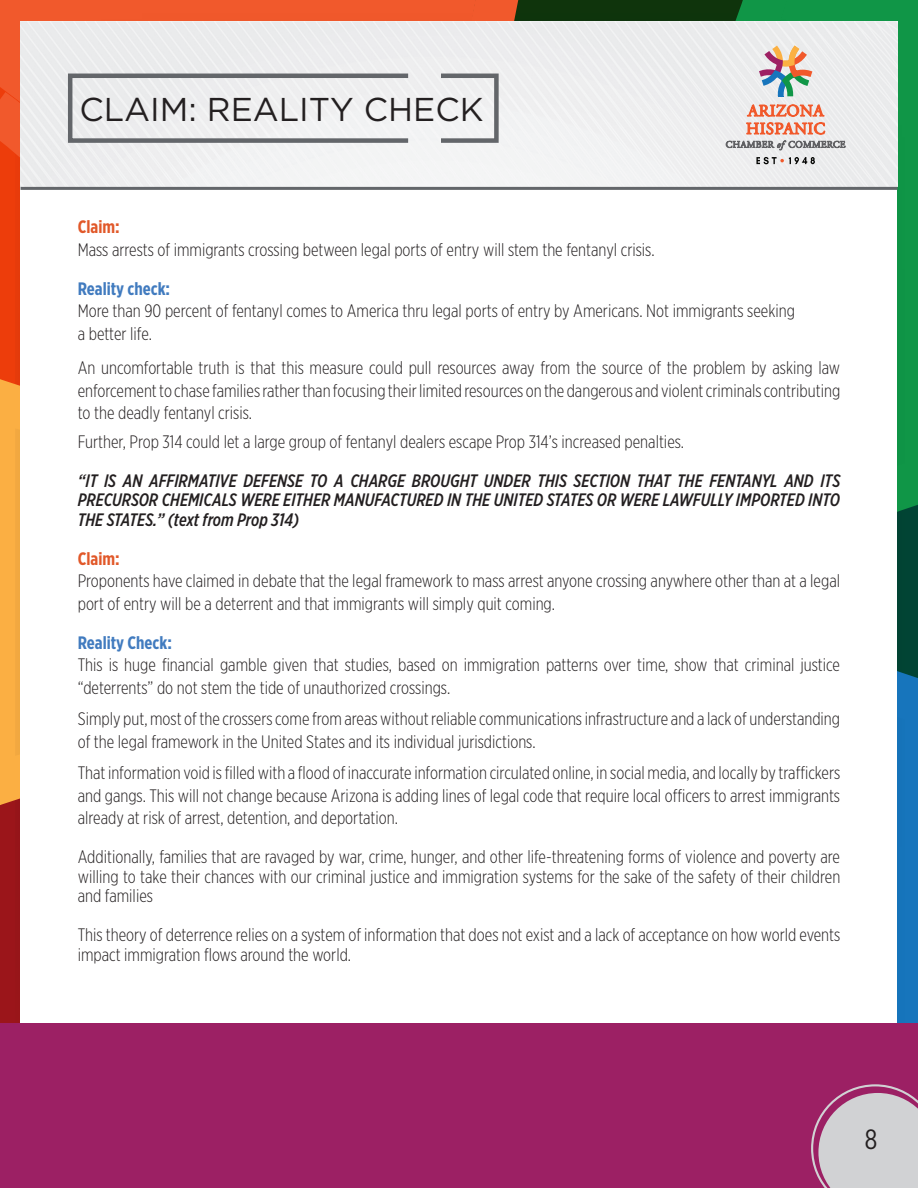
<style>
.page{position:relative;width:918px;height:1188px;background:#fff}
.page>*{position:absolute;margin:0;border:0;box-sizing:border-box;transform-origin:0 0}
.t1{font:33px "Gotham";color:#231f20}
.t2{font:27.9px "Gotham X Narrow";color:#231f20}
.t3{font:300 18px/22.5px "Gotham X Narrow";color:#231f20}
.t4{font:italic 500 18px/19.5px "Gotham X Narrow";color:#231f20;text-align:justify}
.t5{font:700 18px "Gotham X Narrow";color:#417bbf}
.t6{font:700 18px "Gotham X Narrow";color:#e15829}
</style>
<div class="page">
<svg style="left:0;top:0;width:517px;height:302px;background:#ef5a2e"></svg>
<svg style="left:517px;top:0;width:401px;height:592px;background:#147b3c"></svg>
<svg style="left:0;top:302px;width:20px;height:428px;background:#f69838"></svg>
<svg style="left:897px;top:592px;width:21px;height:432px;background:#126ba1"></svg>
<svg style="left:0;top:730px;width:21px;height:294px;background:#b5432e"></svg>
<div style="left:21px;top:22px;width:876px;height:1144px;background:#fff"></div>
<hr style="left:21px;top:187px;width:876px;height:3px;background:#63666a">
<svg style="left:726px;top:46px;width:120px;height:118px"></svg>
<div style="left:68px;top:74px;width:342px;height:69px;border:4px solid #63666a"></div>
<div style="left:439px;top:74px;width:60px;height:69px;border:4px solid #63666a"></div>
<div style="left:0;top:1024px;width:918px;height:164px;background:#9c2064"></div>
<svg style="left:811px;top:1084px;width:107px;height:104px"></svg>
<p class="t1" style="left:79px;top:89px;width:406px">CLAIM: REALITY CHECK</p>
<p class="t6" style="left:78px;top:216px;width:44px">Claim:</p>
<p class="t3" style="left:78px;top:238px;width:578px">Mass arrests of immigrants crossing between legal ports of entry will stem the fentanyl crisis.</p>
<p class="t5" style="left:78px;top:277px;width:94px">Reality check:</p>
<p class="t3" style="left:78px;top:299px;width:719px">More than 90 percent of fentanyl comes to America thru legal ports of entry by Americans. Not immigrants seeking</p>
<p class="t3" style="left:78px;top:322px;width:76px">a better life.</p>
<p class="t3" style="left:78px;top:356px;width:764px;text-align:justify">An uncomfortable truth is that this measure could pull resources away from the source of the problem by asking law enforcement to chase families rather than focusing their limited resources on the dangerous and violent criminals contributing to the deadly fentanyl crisis.</p>
<p class="t3" style="left:78px;top:430px;width:608px">Further, Prop 314 could let a large group of fentanyl dealers escape Prop 314’s increased penalties.</p>
<p class="t4" style="left:78px;top:471px;width:764px">“IT IS AN AFFIRMATIVE DEFENSE TO A CHARGE BROUGHT UNDER THIS SECTION THAT THE FENTANYL AND ITS PRECURSOR CHEMICALS WERE EITHER MANUFACTURED IN THE UNITED STATES OR WERE LAWFULLY IMPORTED INTO THE STATES.” (text from Prop 314)</p>
<p class="t6" style="left:78px;top:547px;width:44px">Claim:</p>
<p class="t3" style="left:78px;top:569px;width:764px">Proponents have claimed in debate that the legal framework to mass arrest anyone crossing anywhere other than at a legal port of entry will be a deterrent and that immigrants will simply quit coming.</p>
<p class="t5" style="left:78px;top:631px;width:96px">Reality Check:</p>
<p class="t3" style="left:78px;top:653px;width:764px">This is huge financial gamble given that studies, based on immigration patterns over time, show that criminal justice “deterrents” do not stem the tide of unauthorized crossings.</p>
<p class="t3" style="left:78px;top:707px;width:764px">Simply put, most of the crossers come from areas without reliable communications infrastructure and a lack of understanding of the legal framework in the United States and its individual jurisdictions.</p>
<p class="t3" style="left:78px;top:761px;width:764px;text-align:justify">That information void is filled with a flood of inaccurate information circulated online, in social media, and locally by traffickers and gangs. This will not change because Arizona is adding lines of legal code that require local officers to arrest immigrants already at risk of arrest, detention, and deportation.</p>
<p class="t3" style="left:78px;top:847px;width:764px;line-height:19.5px;text-align:justify">Additionally, families that are ravaged by war, crime, hunger, and other life-threatening forms of violence and poverty are willing to take their chances with our criminal justice and immigration systems for the sake of the safety of their children and families</p>
<p class="t3" style="left:78px;top:925px;width:764px;line-height:19.5px">This theory of deterrence relies on a system of information that does not exist and a lack of acceptance on how world events impact immigration flows around the world.</p>
<p class="t2" style="left:865px;top:1123px;width:14px">8</p>
</div>
